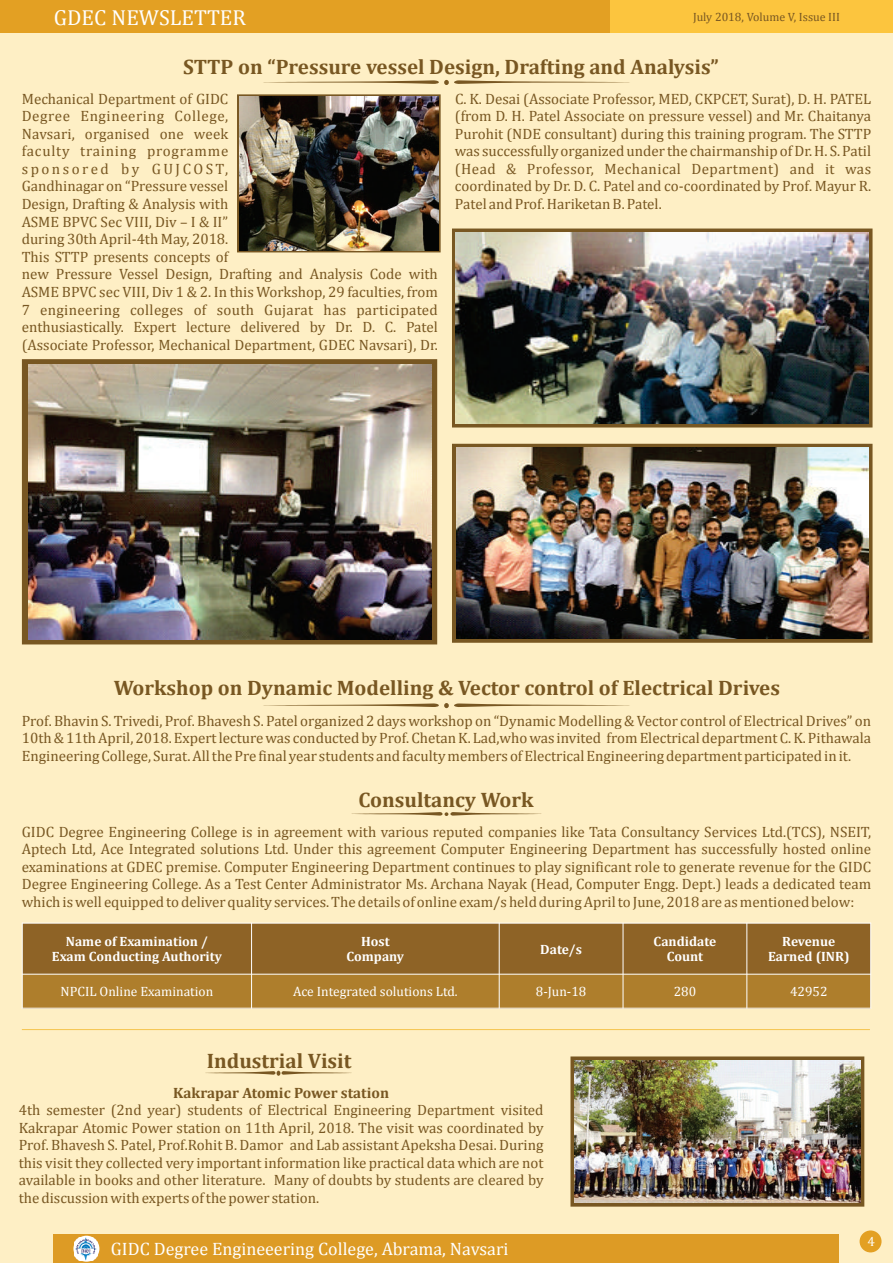
<style>
.page{position:relative;width:893px;height:1263px;background:#feefc5}
.page>*{position:absolute;margin:0;border:0;box-sizing:border-box;transform-origin:0 0}
.t1{font:21.75px "Cambria";color:#fff}
.t2{font:700 21px "Cambria";color:#785722}
.t3{font:18px "Cambria";color:#fff}
.t4{font:15px/17.5px "Cambria";color:#785722;text-align:justify}
.t5{font:15px "Cambria";letter-spacing:.03em;color:#785722}
.t6{font:700 15px "Cambria";color:#785722}
.t7{font:15px "Cambria";letter-spacing:.04em;color:#785722}
.t8{font:15px "Cambria";letter-spacing:.05em;color:#785722}
.t9{font:15px "Cambria";letter-spacing:.165em;color:#785722}
.t10{font:700 13.5px/15.9px "Cambria";color:#fff;text-align:center}
.t11{font:13.5px "Cambria";color:#fff}
.t12{font:12px "Cambria";color:#785722}
</style>
<div class="page">
<svg style="left:263px;top:80px;width:367px;height:5px"></svg>
<div style="left:237px;top:94px;width:204px;height:158px;border:4px solid #785722"></div>
<img style="left:239px;top:97px;width:199px;height:153px">
<div style="left:452px;top:444px;width:420px;height:199px;border:8px solid #785722"></div>
<img style="left:457px;top:448px;width:411px;height:191px">
<svg style="left:205px;top:1071px;width:147px;height:5px"></svg>
<div style="left:0;top:0;width:611px;height:33px;background:#e3a023"></div>
<div style="left:611px;top:0;width:282px;height:33px;background:#fcc53e"></div>
<div style="left:53px;top:1234px;width:786px;height:29px;background:#dd9b25"></div>
<div style="left:860px;top:1230px;width:21px;height:22px;background:#e3a023;border-radius:50%"></div>
<div style="left:73px;top:1236px;width:26px;height:26px;background:#fff;border-radius:50%"></div>
<img style="left:75px;top:1237px;width:23px;height:23px">
<svg style="left:263px;top:703px;width:367px;height:5px"></svg>
<div style="left:571px;top:1056px;width:293px;height:151px;border:7px solid #785722"></div>
<img style="left:574px;top:1060px;width:287px;height:143px">
<div style="left:22px;top:359px;width:415px;height:286px;border:11px solid #785722"></div>
<img style="left:28px;top:365px;width:403px;height:274px">
<svg style="left:351px;top:812px;width:191px;height:4px"></svg>
<div style="left:22px;top:923px;width:230px;height:51px;background:#8e6326"></div>
<div style="left:252px;top:923px;width:247px;height:51px;background:#8e6326"></div>
<div style="left:499px;top:923px;width:124px;height:51px;background:#8e6326"></div>
<div style="left:623px;top:923px;width:124px;height:51px;background:#8e6326"></div>
<div style="left:747px;top:923px;width:124px;height:51px;background:#8e6326"></div>
<div style="left:22px;top:974px;width:230px;height:34px;background:#ae7e2c"></div>
<div style="left:252px;top:974px;width:247px;height:34px;background:#ae7e2c"></div>
<div style="left:499px;top:974px;width:124px;height:34px;background:#ae7e2c"></div>
<div style="left:623px;top:974px;width:124px;height:34px;background:#ae7e2c"></div>
<div style="left:747px;top:974px;width:124px;height:34px;background:#ae7e2c"></div>
<hr style="left:22px;top:923px;width:1px;height:85px;background:#fff">
<hr style="left:251px;top:923px;width:1px;height:85px;background:#fff">
<hr style="left:499px;top:923px;width:1px;height:85px;background:#fff">
<hr style="left:623px;top:923px;width:1px;height:85px;background:#fff">
<hr style="left:746px;top:923px;width:1px;height:85px;background:#fff">
<hr style="left:870px;top:923px;width:1px;height:85px;background:#fff">
<hr style="left:22px;top:1008px;width:849px;height:1px;background:#fff">
<hr style="left:22px;top:974px;width:849px;height:1px;background:#fff">
<hr style="left:22px;top:923px;width:849px;height:1px;background:#fff">
<hr style="left:22px;top:1029px;width:848px;height:1px;background:#f5c654">
<div style="left:452px;top:228px;width:420px;height:200px;border:8px solid #785722"></div>
<img style="left:456px;top:232px;width:412px;height:192px">
<h1 class="t1" style="left:54px;top:8px;width:194px">GDEC NEWSLETTER</h1>
<p class="t12" style="left:693px;top:11px;width:148px">July 2018, Volume V, Issue III</p>
<h2 class="t2" style="left:183px;top:57px;width:537px">STTP on “Pressure vessel Design, Drafting and Analysis”</h2>
<p class="t4" style="left:22px;top:91px;width:208px">Mechanical Department of GIDC</p>
<p class="t4" style="left:455px;top:91px;width:418px">C. K. Desai (Associate Professor, MED, CKPCET, Surat), D. H. PATEL</p>
<p class="t7" style="left:22px;top:109px;width:208px">Degree Engineering College,</p>
<p class="t4" style="left:455px;top:108px;width:418px">(from D. H. Patel Associate on pressure vessel) and Mr. Chaitanya</p>
<p class="t4" style="left:22px;top:126px;width:208px">Navsari, organised one week</p>
<p class="t4" style="left:455px;top:126px;width:418px">Purohit (NDE consultant) during this training program. The STTP</p>
<p class="t8" style="left:22px;top:145px;width:208px">faculty training programme</p>
<p class="t4" style="left:455px;top:143px;width:418px">was successfully organized under the chairmanship of Dr. H. S. Patil</p>
<p class="t9" style="left:22px;top:162px;width:208px">sponsored by GUJCOST,</p>
<p class="t5" style="left:455px;top:162px;width:418px">(Head &amp; Professor, Mechanical Department) and it was</p>
<p class="t4" style="left:22px;top:178px;width:208px">Gandhinagar on “Pressure vessel</p>
<p class="t4" style="left:455px;top:178px;width:418px">coordinated by Dr. D. C. Patel and co-coordinated by Prof. Mayur R.</p>
<p class="t4" style="left:22px;top:196px;width:208px">Design, Drafting &amp; Analysis with</p>
<p class="t4" style="left:455px;top:196px;width:208px">Patel and Prof. Hariketan B. Patel.</p>
<p class="t4" style="left:22px;top:214px;width:418px;text-align:left">ASME BPVC Sec VIII, Div – I &amp; II”<br>during 30th April-4th May, 2018.<br>This STTP presents concepts of<br>new Pressure Vessel Design, Drafting and Analysis Code with ASME BPVC sec VIII, Div 1 &amp; 2. In this Workshop, 29 faculties, from 7 engineering colleges of south Gujarat has participated enthusiastically. Expert lecture delivered by Dr. D. C. Patel (Associate Professor, Mechanical Department, GDEC Navsari), Dr.</p>
<h2 class="t2" style="left:114px;top:679px;width:668px">Workshop on Dynamic Modelling &amp; Vector control of Electrical Drives</h2>
<p class="t4" style="left:22px;top:713px;width:851px">Prof. Bhavin S. Trivedi, Prof. Bhavesh S. Patel organized 2 days workshop on “Dynamic Modelling &amp; Vector control of Electrical Drives” on 10th &amp; 11th April, 2018. Expert lecture was conducted by Prof. Chetan K. Lad,who was invited from Electrical department C. K. Pithawala Engineering College, Surat. All the Pre final year students and faculty members of Electrical Engineering department participated in it.</p>
<h2 class="t2" style="left:358px;top:790px;width:177px">Consultancy Work</h2>
<p class="t4" style="left:22px;top:823px;width:851px">GIDC Degree Engineering College is in agreement with various reputed companies like Tata Consultancy Services Ltd.(TCS), NSEIT, Aptech Ltd, Ace Integrated solutions Ltd. Under this agreement Computer Engineering Department has successfully hosted online examinations at GDEC premise. Computer Engineering Department continues to play significant role to generate revenue for the GIDC Degree Engineering College. As a Test Center Administrator Ms. Archana Nayak (Head, Computer Engg. Dept.) leads a dedicated team which is well equipped to deliver quality services. The details of online exam/s held during April to June, 2018 are as mentioned below:</p>
<p class="t10" style="left:52px;top:934px;width:171px">Name of Examination /<br>Exam Conducting Authority</p>
<p class="t10" style="left:347px;top:934px;width:59px">Host<br>Company</p>
<p class="t10" style="left:540px;top:942px;width:43px">Date/s</p>
<p class="t10" style="left:654px;top:934px;width:64px">Candidate<br>Count</p>
<p class="t10" style="left:768px;top:934px;width:83px">Revenue<br>Earned (INR)</p>
<p class="t11" style="left:61px;top:985px;width:154px">NPCIL Online Examination</p>
<p class="t11" style="left:293px;top:985px;width:166px">Ace Integrated solutions Ltd.</p>
<p class="t11" style="left:536px;top:985px;width:52px">8-Jun-18</p>
<p class="t11" style="left:674px;top:985px;width:24px">280</p>
<p class="t11" style="left:790px;top:985px;width:39px">42952</p>
<h2 class="t2" style="left:207px;top:1051px;width:146px">Industrial Visit</h2>
<p class="t6" style="left:173px;top:1086px;width:217px">Kakrapar Atomic Power station</p>
<p class="t4" style="left:19px;top:1102px;width:526px">4th semester (2nd year) students of Electrical Engineering Department visited Kakrapar Atomic Power station on 11th April, 2018. The visit was coordinated by Prof. Bhavesh S. Patel, Prof.Rohit B. Damor and Lab assistant Apeksha Desai. During this visit they collected very important information like practical data which are not available in books and other literature. Many of doubts by students are cleared by the discussion with experts of the power station.</p>
<p class="t3" style="left:111px;top:1241px;width:399px">GIDC Degree Engineeering College, Abrama, Navsari</p>
<p class="t11" style="left:867px;top:1235px;width:9px">4</p>
</div>
